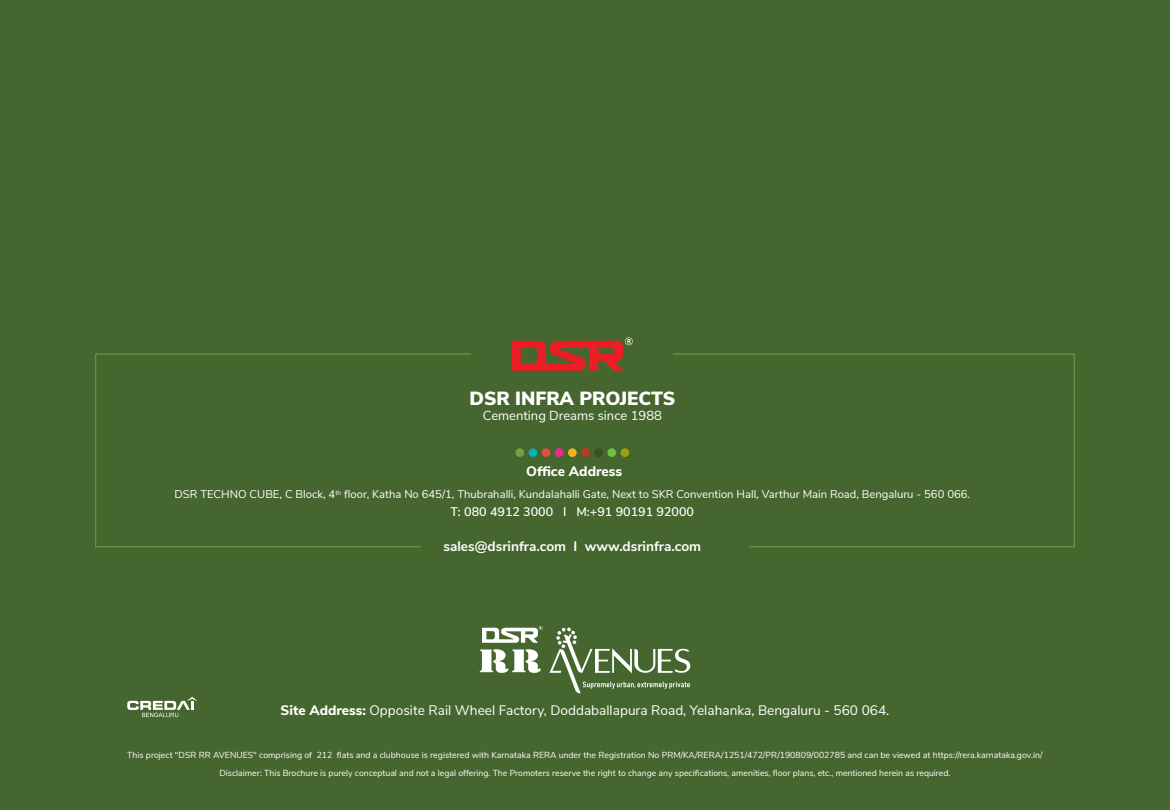
<style>
.page{position:relative;width:1170px;height:810px;background:#46662f}
.page>*{position:absolute;margin:0;border:0;box-sizing:border-box;transform-origin:0 0}
.t1{font:900 19px "Nunito Sans";color:#fff}
.t2{font:13.75px "Nunito Sans";color:#fff}
.t3{font:700 13.75px "Nunito Sans";color:#fff}
.t4{font:800 13.75px "Nunito Sans";color:#fff}
.t5{font:13.12px "Nunito Sans";color:#fff}
.t6{font:600 12.5px "Nunito Sans";color:#fff}
.t7{font:11.25px "Nunito Sans";color:#fff}
.t8{font:8.75px "Nunito Sans";color:#fff}
.s1{font-weight:800}
</style>
<div class="page">
<svg style="left:480px;top:649px;width:61px;height:24px"></svg>
<svg style="left:482px;top:626px;width:61px;height:17px"></svg>
<svg style="left:550px;top:628px;width:140px;height:65px"></svg>
<svg style="left:127px;top:697px;width:70px;height:20px"></svg>
<hr style="left:1169px;top:0;width:1px;height:810px;background:#fff">
<img style="left:929px;top:29px;width:241px;height:698px">
<div style="left:542px;top:448px;width:8px;height:9px;background:#e54e47;border-radius:50%"></div>
<div style="left:529px;top:448px;width:8px;height:9px;background:#00b2b9;border-radius:50%"></div>
<div style="left:555px;top:448px;width:9px;height:9px;background:#ed2891;border-radius:50%"></div>
<div style="left:515px;top:448px;width:9px;height:9px;background:#72a243;border-radius:50%"></div>
<div style="left:568px;top:448px;width:9px;height:9px;background:#f0b51c;border-radius:50%"></div>
<div style="left:581px;top:448px;width:9px;height:9px;background:#b83b26;border-radius:50%"></div>
<div style="left:594px;top:448px;width:9px;height:9px;background:#355125;border-radius:50%"></div>
<div style="left:607px;top:448px;width:9px;height:9px;background:#72bf44;border-radius:50%"></div>
<div style="left:621px;top:448px;width:8px;height:9px;background:#9ca012;border-radius:50%"></div>
<svg style="left:512px;top:337px;width:121px;height:34px"></svg>
<h1 class="t1" style="left:469px;top:384px;width:207px">DSR INFRA PROJECTS</h1>
<h3 class="t5" style="left:483px;top:406px;width:181px">Cementing Dreams since 1988</h3>
<h2 class="t4" style="left:526px;top:461px;width:97px">Office Address</h2>
<p class="t7" style="left:175px;top:486px;width:797px">DSR TECHNO CUBE, C Block, 4<sup>th</sup> floor, Katha No 645/1, Thubrahalli, Kundalahalli Gate, Next to SKR Convention Hall, Varthur Main Road, Bengaluru - 560 066.</p>
<h3 class="t6" style="left:451px;top:502px;width:245px">T: 080 4912 3000 I M:+91 90191 92000</h3>
<h2 class="t3" style="left:444px;top:536px;width:259px">sales@dsrinfra.com I www.dsrinfra.com</h2>
<h2 class="t2" style="left:281px;top:700px;width:610px"><span class="s1">Site Address:</span> Opposite Rail Wheel Factory, Doddaballapura Road, Yelahanka, Bengaluru - 560 064.</h2>
<p class="t8" style="left:127px;top:749px;width:917px">This project "DSR RR AVENUES" comprising of 212 flats and a clubhouse is registered with Karnataka RERA under the Registration No PRM/KA/RERA/1251/472/PR/190809/002785 and can be viewed at https://rera.karnataka.gov.in/</p>
<p class="t8" style="left:219px;top:767px;width:733px">Disclaimer: This Brochure is purely conceptual and not a legal offering. The Promoters reserve the right to change any specifications, amenities, floor plans, etc., mentioned herein as required.</p>
</div>
